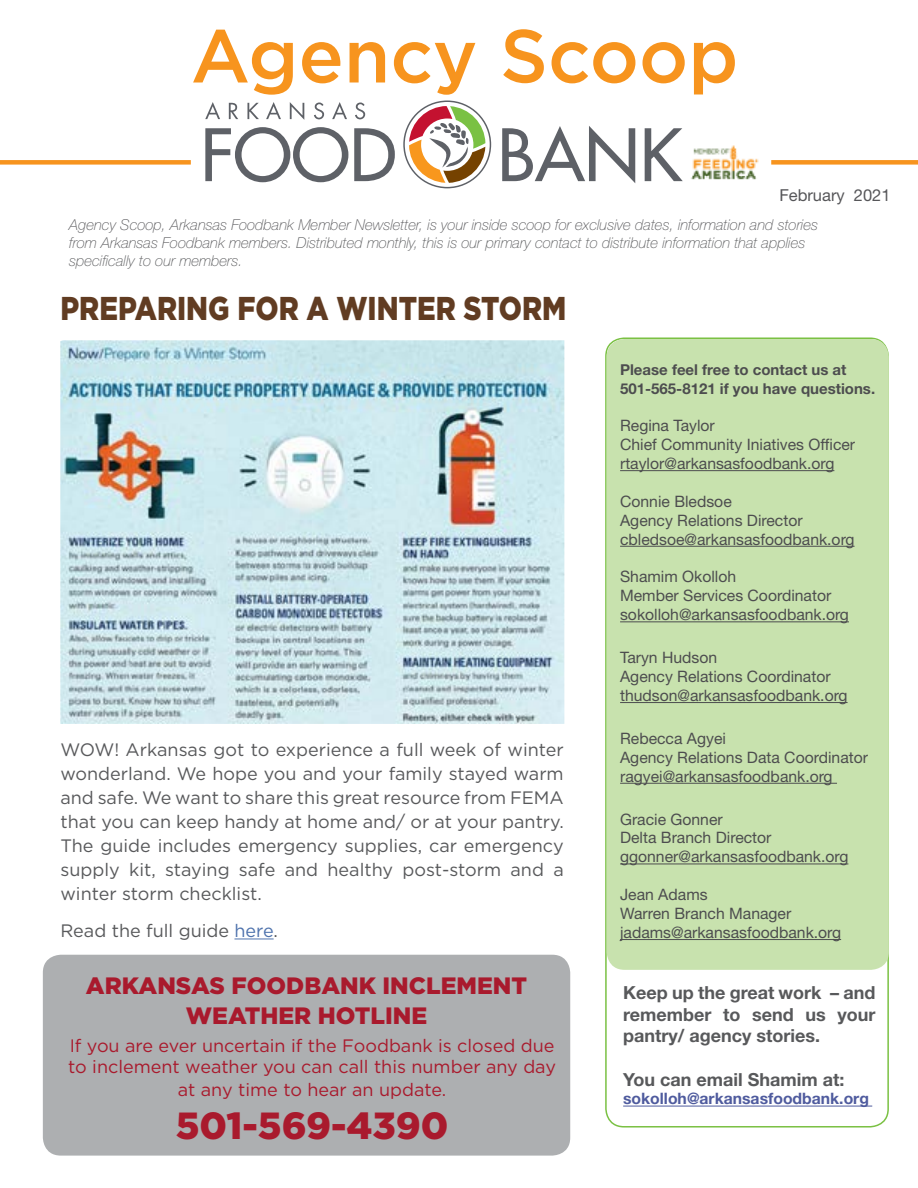
<style>
.page{position:relative;width:918px;height:1188px;background:#fff}
.page>*{position:absolute;margin:0;border:0;box-sizing:border-box;transform-origin:0 0}
.t1{font:500 75px "Gotham";color:#f7941e}
.t2{font:900 37.8px "Gotham";color:#a91a2d}
.t3{font:900 33px "Gotham";color:#613c22;scale:.85 1}
.t4{font:900 23.7px/29.5px "Gotham";color:#a91a2d;text-align:center}
.t5{font:18px/24px "Gotham";color:#58595b;text-align:justify}
.t6{font:18px/21.8px "Gotham";color:#a91a2d;text-align:center}
.t7{font:700 18px/21.6px "Helvetica Neue LT Std";color:#58595b;text-align:justify}
.t8{font:16.5px "Helvetica Neue LT Std";color:#565659}
.t9{font:15.75px/18.9px "Helvetica Neue LT Std";color:#4d4d4f}
.t10{font:700 15.75px "Helvetica Neue LT Std";color:#4f5b9e}
.t11{font:italic 100 15px/18px "Helvetica Neue LT Std";color:#565659}
.t12{font:700 15px/18.9px "Helvetica Neue LT Std";color:#4d4d4f}
.s1{color:#58595b}
.s2{color:#4f73ad}
</style>
<div class="page">
<hr style="left:235px;top:939px;width:39px;height:1px;background:#4f73ad">
<div style="left:0;top:160px;width:191px;height:5px;background:#f7941e"></div>
<div style="left:771px;top:160px;width:147px;height:5px;background:#f7941e"></div>
<div style="left:607px;top:339px;width:282px;height:631px;background:#c8e2ae;border-radius:18px"></div>
<svg style="left:205px;top:127px;width:143px;height:55px"></svg>
<svg style="left:354px;top:128px;width:41px;height:53px"></svg>
<svg style="left:502px;top:126px;width:133px;height:57px"></svg>
<svg style="left:645px;top:128px;width:38px;height:53px"></svg>
<svg style="left:205px;top:102px;width:15px;height:17px"></svg>
<svg style="left:229px;top:103px;width:9px;height:16px"></svg>
<svg style="left:247px;top:103px;width:12px;height:16px"></svg>
<svg style="left:266px;top:102px;width:15px;height:17px"></svg>
<svg style="left:290px;top:102px;width:14px;height:18px"></svg>
<svg style="left:314px;top:103px;width:10px;height:16px"></svg>
<svg style="left:332px;top:102px;width:15px;height:17px"></svg>
<svg style="left:355px;top:103px;width:10px;height:16px"></svg>
<svg style="left:403px;top:100px;width:88px;height:88px"></svg>
<img style="left:691px;top:145px;width:68px;height:35px">
<hr style="left:623px;top:1106px;width:249px;height:1px;background:#4f5b9e">
<img style="left:60px;top:340px;width:504px;height:384px">
<hr style="left:620px;top:470px;width:214px;height:1px;background:#4d4d4f">
<hr style="left:620px;top:546px;width:235px;height:1px;background:#4d4d4f">
<hr style="left:620px;top:621px;width:229px;height:1px;background:#4d4d4f">
<hr style="left:620px;top:702px;width:228px;height:1px;background:#4d4d4f">
<hr style="left:620px;top:783px;width:217px;height:1px;background:#4d4d4f">
<hr style="left:620px;top:864px;width:228px;height:1px;background:#4d4d4f">
<hr style="left:620px;top:939px;width:221px;height:1px;background:#4d4d4f">
<div style="left:43px;top:955px;width:527px;height:201px;background:#adafb1;border-radius:18px"></div>
<h1 class="t1" style="left:191px;top:7px;width:549px">Agency Scoop</h1>
<p class="t8" style="left:779px;top:185px;width:113px">February 2021</p>
<p class="t11" style="left:69px;top:216px;width:750px">Agency Scoop, Arkansas Foodbank Member Newsletter, is your inside scoop for exclusive dates, information and stories from Arkansas Foodbank members. <span class="s1">Distributed monthly, this is our primary contact to distribute information that applies specifically to our members.</span></p>
<h3 class="t3" style="left:60px;top:286px;width:597px">PREPARING FOR A WINTER STORM</h3>
<p class="t5" style="left:60px;top:737px;width:505px">WOW! Arkansas got to experience a full week of winter wonderland. We hope you and your family stayed warm and safe. We want to share this great resource from FEMA that you can keep handy at home and/ or at your pantry.<br>The guide includes emergency supplies, car emergency supply kit, staying safe and healthy post-storm and a winter storm checklist.</p>
<p class="t5" style="left:60px;top:918px;width:219px">Read the full guide <span class="s2">here</span>.</p>
<h3 class="t4" style="left:86px;top:971px;width:443px">ARKANSAS FOODBANK INCLEMENT<br>WEATHER HOTLINE</h3>
<p class="t6" style="left:68px;top:1035px;width:489px">If you are ever uncertain if the Foodbank is closed due to inclement weather you can call this number any day at any time to hear an update.</p>
<h2 class="t2" style="left:176px;top:1099px;width:274px">501-569-4390</h2>
<p class="t12" style="left:620px;top:360px;width:257px">Please feel free to contact us at<br>501-565-8121 if you have questions.</p>
<p class="t9" style="left:620px;top:416px;width:237px">Regina Taylor<br>Chief Community Iniatives Officer rtaylor@arkansasfoodbank.org</p>
<p class="t9" style="left:620px;top:492px;width:236px">Connie Bledsoe<br>Agency Relations Director cbledsoe@arkansasfoodbank.org</p>
<p class="t9" style="left:620px;top:567px;width:230px">Shamim Okolloh<br>Member Services Coordinator sokolloh@arkansasfoodbank.org</p>
<p class="t9" style="left:620px;top:648px;width:229px">Taryn Hudson<br>Agency Relations Coordinator thudson@arkansasfoodbank.org</p>
<p class="t9" style="left:620px;top:729px;width:249px">Rebecca Agyei<br>Agency Relations Data Coordinator ragyei@arkansasfoodbank.org</p>
<p class="t9" style="left:620px;top:809px;width:230px">Gracie Gonner<br>Delta Branch Director ggonner@arkansasfoodbank.org</p>
<p class="t9" style="left:620px;top:885px;width:223px">Jean Adams<br>Warren Branch Manager jadams@arkansasfoodbank.org</p>
<p class="t7" style="left:623px;top:982px;width:254px">Keep up the great work – and remember to send us your pantry/ agency stories.</p>
<p class="t7" style="left:623px;top:1068px;width:223px">You can email Shamim at:</p>
<p class="t10" style="left:623px;top:1089px;width:247px">sokolloh@arkansasfoodbank.org</p>
</div>
